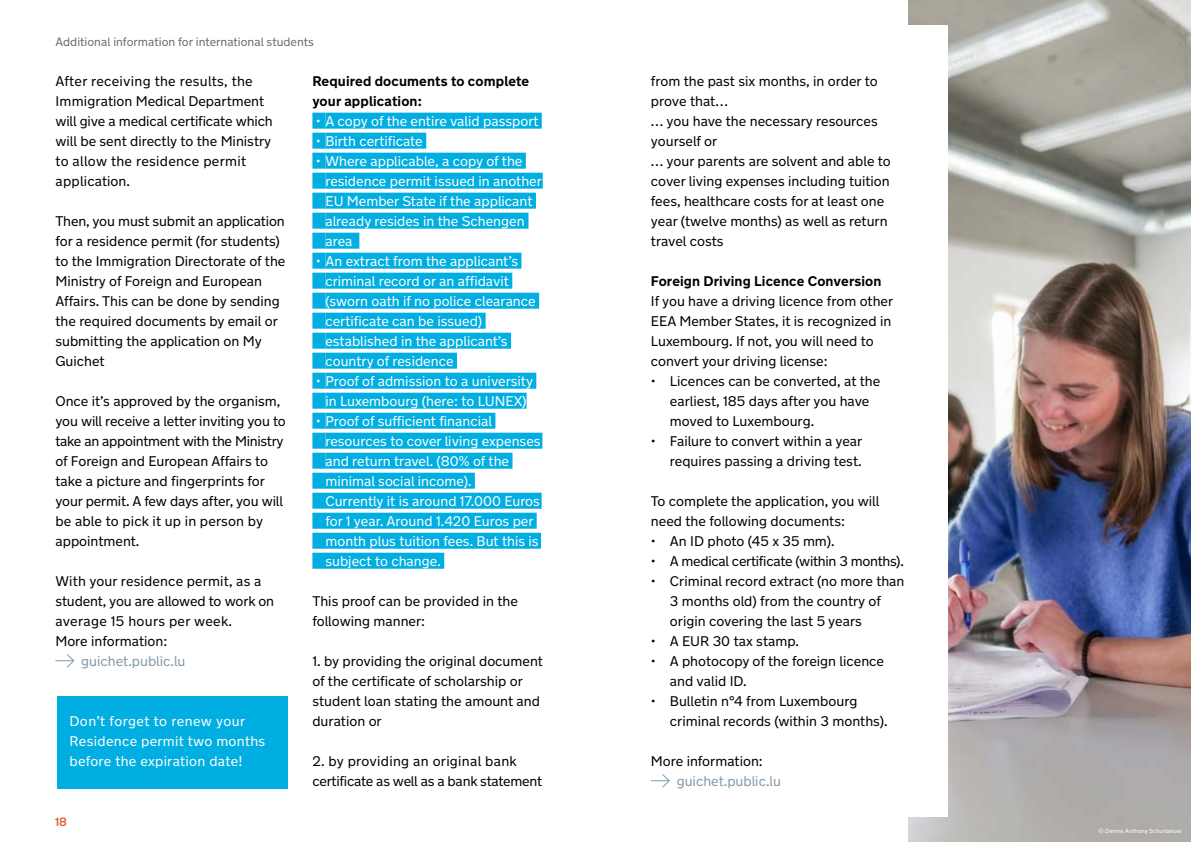
<style>
.page{position:relative;width:1191px;height:842px;background:#fff}
.page>*{position:absolute;margin:0;border:0;box-sizing:border-box;transform-origin:0 0}
.t1{font:14px/20px "New Transport";color:#000}
.t2{font:14px/20px "New Transport";color:#fff}
.t3{font:14px/20px "New Transport";letter-spacing:-.02em;color:#000}
.t4{font:700 14px/20px "New Transport";letter-spacing:.01em;color:#000}
.t5{font:14px/20px "New Transport";letter-spacing:.02em;color:#fff}
.t6{font:14px "New Transport";color:#8399a9}
.t7{font:12px "New Transport";color:#646e70}
.t8{font:500 12px "New Transport";color:#e05729}
.t9{font:6px "New Transport";color:#fff}
</style>
<div class="page">
<svg style="left:55px;top:654px;width:20px;height:14px"></svg>
<img style="left:909px;top:0;width:282px;height:842px">
<div style="left:862px;top:25px;width:85px;height:791px;background:#fff"></div>
<div style="left:57px;top:696px;width:231px;height:92px;background:#00aee2"></div>
<div style="left:312px;top:113px;width:13px;height:16px;background:#00aee2"></div>
<div style="left:325px;top:113px;width:217px;height:16px;background:#00aee2"></div>
<div style="left:312px;top:133px;width:13px;height:16px;background:#00aee2"></div>
<div style="left:325px;top:133px;width:101px;height:16px;background:#00aee2"></div>
<div style="left:312px;top:153px;width:13px;height:16px;background:#00aee2"></div>
<div style="left:325px;top:153px;width:201px;height:16px;background:#00aee2"></div>
<div style="left:312px;top:173px;width:13px;height:16px;background:#00aee2"></div>
<div style="left:325px;top:173px;width:218px;height:16px;background:#00aee2"></div>
<div style="left:312px;top:193px;width:13px;height:16px;background:#00aee2"></div>
<div style="left:325px;top:193px;width:211px;height:16px;background:#00aee2"></div>
<div style="left:312px;top:213px;width:13px;height:16px;background:#00aee2"></div>
<div style="left:325px;top:213px;width:203px;height:16px;background:#00aee2"></div>
<div style="left:312px;top:233px;width:13px;height:16px;background:#00aee2"></div>
<div style="left:325px;top:233px;width:34px;height:16px;background:#00aee2"></div>
<div style="left:312px;top:253px;width:13px;height:16px;background:#00aee2"></div>
<div style="left:325px;top:253px;width:196px;height:16px;background:#00aee2"></div>
<div style="left:312px;top:273px;width:13px;height:16px;background:#00aee2"></div>
<div style="left:325px;top:273px;width:187px;height:16px;background:#00aee2"></div>
<div style="left:312px;top:293px;width:13px;height:16px;background:#00aee2"></div>
<div style="left:325px;top:293px;width:214px;height:16px;background:#00aee2"></div>
<div style="left:312px;top:313px;width:13px;height:16px;background:#00aee2"></div>
<div style="left:325px;top:313px;width:160px;height:16px;background:#00aee2"></div>
<div style="left:312px;top:333px;width:13px;height:16px;background:#00aee2"></div>
<div style="left:325px;top:333px;width:186px;height:16px;background:#00aee2"></div>
<div style="left:312px;top:353px;width:13px;height:16px;background:#00aee2"></div>
<div style="left:325px;top:353px;width:132px;height:16px;background:#00aee2"></div>
<div style="left:312px;top:373px;width:13px;height:16px;background:#00aee2"></div>
<div style="left:325px;top:373px;width:211px;height:16px;background:#00aee2"></div>
<div style="left:312px;top:393px;width:13px;height:16px;background:#00aee2"></div>
<div style="left:325px;top:393px;width:201px;height:16px;background:#00aee2"></div>
<div style="left:312px;top:413px;width:13px;height:16px;background:#00aee2"></div>
<div style="left:325px;top:413px;width:170px;height:16px;background:#00aee2"></div>
<div style="left:312px;top:433px;width:13px;height:16px;background:#00aee2"></div>
<div style="left:325px;top:433px;width:217px;height:16px;background:#00aee2"></div>
<div style="left:312px;top:453px;width:13px;height:16px;background:#00aee2"></div>
<div style="left:325px;top:453px;width:187px;height:16px;background:#00aee2"></div>
<div style="left:312px;top:473px;width:163px;height:16px;background:#00aee2"></div>
<div style="left:312px;top:493px;width:229px;height:16px;background:#00aee2"></div>
<div style="left:312px;top:513px;width:224px;height:16px;background:#00aee2"></div>
<div style="left:312px;top:533px;width:229px;height:16px;background:#00aee2"></div>
<div style="left:312px;top:553px;width:132px;height:16px;background:#00aee2"></div>
<svg style="left:651px;top:774px;width:19px;height:14px"></svg>
<p class="t7" style="left:56px;top:37px;width:260px">Additional information for international students</p>
<p class="t1" style="left:55px;top:72px;width:219px">After receiving the results, the<br>Immigration Medical Department will give a medical certificate which will be sent directly to the Ministry to allow the residence permit application.</p>
<p class="t1" style="left:55px;top:212px;width:231px">Then, you must submit an application for a residence permit (for students) to the Immigration Directorate of the<br>Ministry of Foreign and European<br>Affairs. This can be done by sending the required documents by email or submitting the application on My<br>Guichet</p>
<p class="t1" style="left:55px;top:392px;width:232px">Once it’s approved by the organism, you will receive a letter inviting you to take an appointment with the Ministry of Foreign and European Affairs to take a picture and fingerprints for your permit. A few days after, you will be able to pick it up in person by appointment.</p>
<p class="t1" style="left:55px;top:572px;width:220px">With your residence permit, as a student, you are allowed to work on average 15 hours per week.<br>More information:</p>
<p class="t6" style="left:81px;top:655px;width:106px">guichet.public.lu</p>
<p class="t4" style="left:312px;top:72px;width:218px">Required documents to complete your application:</p>
<p class="t2" style="left:316px;top:112px;width:224px">• A copy of the entire valid passport</p>
<p class="t2" style="left:316px;top:132px;width:108px">• Birth certificate</p>
<p class="t2" style="left:325px;top:152px;width:218px;text-indent:-10px">• Where applicable, a copy of the residence permit issued in another<br>EU Member State if the applicant already resides in the Schengen area</p>
<p class="t2" style="left:325px;top:252px;width:212px;text-indent:-10px">• An extract from the applicant’s criminal record or an affidavit (sworn oath if no police clearance certificate can be issued) established in the applicant’s country of residence</p>
<p class="t2" style="left:316px;top:372px;width:219px;text-align:center">• Proof of admission to a university in Luxembourg (here: to LUNEX)</p>
<p class="t2" style="left:325px;top:412px;width:217px;text-indent:-10px">• Proof of sufficient financial resources to cover living expenses and return travel. (80% of the minimal social income).<br>Currently it is around 17.000 Euros for 1 year. Around 1.420 Euros per month plus tuition fees. But this is subject to change.</p>
<p class="t1" style="left:312px;top:592px;width:207px">This proof can be provided in the following manner:</p>
<p class="t1" style="left:312px;top:652px;width:232px">1. by providing the original document of the certificate of scholarship or student loan stating the amount and duration or</p>
<p class="t3" style="left:312px;top:752px;width:231px">2. by providing an original bank certificate as well as a bank statement</p>
<p class="t5" style="left:69px;top:712px;width:197px">Don’t forget to renew your<br>Residence permit two months before the expiration date!</p>
<p class="t8" style="left:55px;top:814px;width:14px">18</p>
<p class="t1" style="left:651px;top:72px;width:241px">from the past six months, in order to prove that…<br>… you have the necessary resources yourself or<br>… your parents are solvent and able to cover living expenses including tuition fees, healthcare costs for at least one year (twelve months) as well as return travel costs</p>
<p class="t4" style="left:651px;top:272px;width:232px">Foreign Driving Licence Conversion</p>
<p class="t1" style="left:651px;top:292px;width:244px">If you have a driving licence from other EEA Member States, it is recognized in Luxembourg. If not, you will need to convert your driving license:</p>
<p class="t1" style="left:670px;top:372px;width:212px;text-indent:-19px">• Licences can be converted, at the earliest, 185 days after you have moved to Luxembourg.</p>
<p class="t1" style="left:651px;top:432px;width:213px;text-align:right">• Failure to convert within a year requires passing a driving test.</p>
<p class="t1" style="left:651px;top:492px;width:230px">To complete the application, you will need the following documents:</p>
<p class="t1" style="left:651px;top:532px;width:185px">• An ID photo (45 x 35 mm).</p>
<p class="t3" style="left:651px;top:552px;width:254px">• A medical certificate (within 3 months).</p>
<p class="t1" style="left:670px;top:572px;width:236px;text-indent:-19px">• Criminal record extract (no more than<br>3 months old) from the country of origin covering the last 5 years</p>
<p class="t1" style="left:651px;top:632px;width:150px">• A EUR 30 tax stamp.</p>
<p class="t1" style="left:670px;top:652px;width:216px;text-indent:-19px">• A photocopy of the foreign licence and valid ID.</p>
<p class="t1" style="left:670px;top:692px;width:219px;text-indent:-19px">• Bulletin n°4 from Luxembourg criminal records (within 3 months).</p>
<p class="t1" style="left:651px;top:752px;width:113px">More information:</p>
<p class="t6" style="left:676px;top:775px;width:106px">guichet.public.lu</p>
<p class="t9" style="left:1098px;top:829px;width:84px">© Dennis Anthony Schurtakow</p>
</div>
